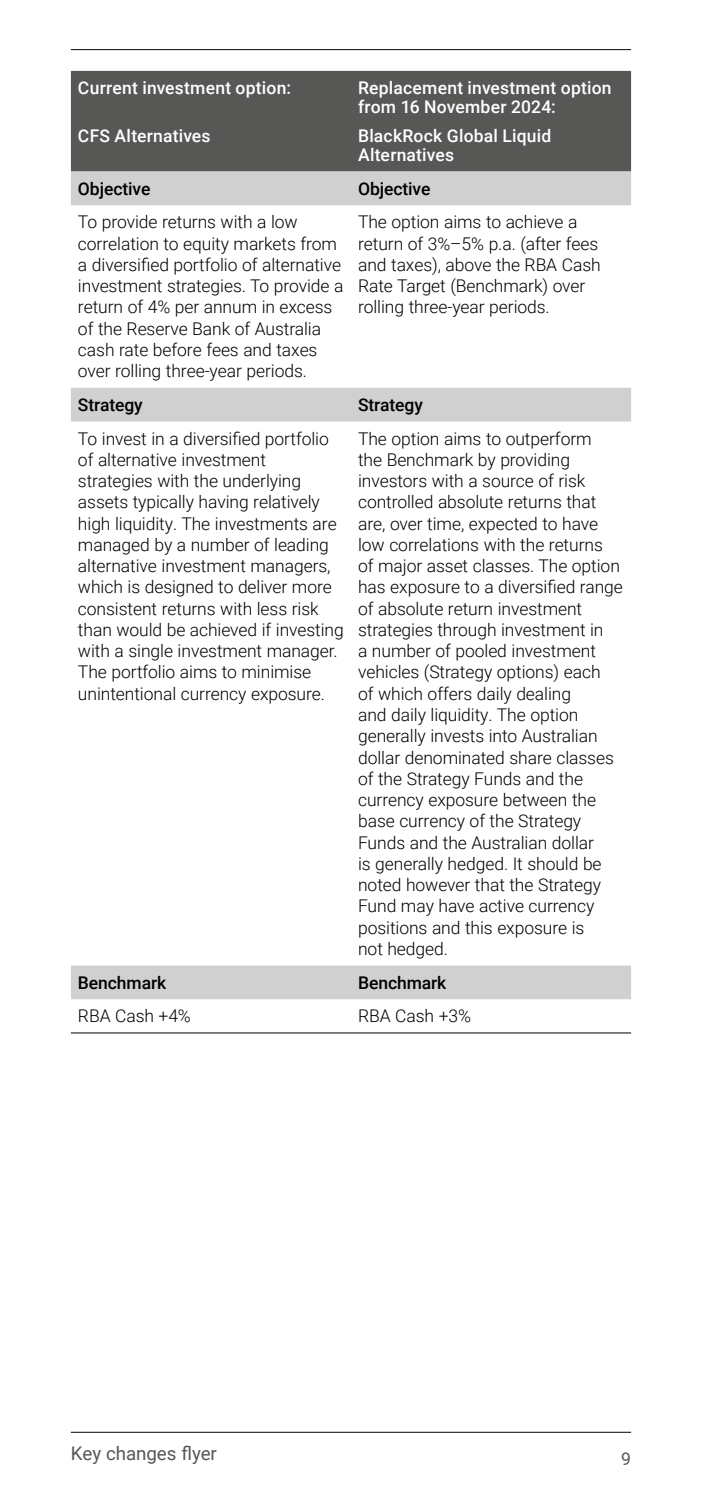
<style>
.page{position:relative;width:702px;height:1489px;background:#fff}
.page>*{position:absolute;margin:0;border:0;box-sizing:border-box;transform-origin:0 0}
.t1{font:18.75px "Roboto";letter-spacing:-.005em;color:#575756}
.KCF_09_Table_Body{font:300 17.5px/21.2px "Roboto";letter-spacing:-.005em;color:#000}
.KCF_09_Table_Col_Head{font:500 17.5px/18.8px "Roboto";letter-spacing:.01em;color:#fff}
.KCF_09_Table_Body_Medium{font:500 17.5px "Roboto";letter-spacing:-.005em;color:#000}
.t2{font:17.5px "Roboto";color:#575756}
</style>
<div class="page">
<hr style="left:71px;top:1431px;width:560px;height:1px;background:#000">
<hr style="left:71px;top:49px;width:560px;height:1px;background:#000">
<div style="left:71px;top:71px;width:560px;height:100px;background:#575756"></div>
<svg style="left:71px;top:171px;width:560px;height:828px"></svg>
<hr style="left:71px;top:1032px;width:280px;height:1px;background:#000">
<hr style="left:351px;top:1032px;width:280px;height:1px;background:#000">
<p class="KCF_09_Table_Col_Head" style="left:78px;top:78px;width:214px">Current investment option:</p>
<p class="KCF_09_Table_Col_Head" style="left:78px;top:126px;width:134px">CFS Alternatives</p>
<p class="KCF_09_Table_Col_Head" style="left:358px;top:78px;width:255px">Replacement investment option from 16 November 2024:</p>
<p class="KCF_09_Table_Col_Head" style="left:358px;top:126px;width:195px">BlackRock Global Liquid<br>Alternatives</p>
<p class="KCF_09_Table_Body_Medium" style="left:78px;top:176px;width:74px">Objective</p>
<p class="KCF_09_Table_Body_Medium" style="left:358px;top:176px;width:74px">Objective</p>
<p class="KCF_09_Table_Body" style="left:78px;top:211px;width:267px">To provide returns with a low correlation to equity markets from a diversified portfolio of alternative investment strategies. To provide a return of 4% per annum in excess of the Reserve Bank of Australia cash rate before fees and taxes over rolling three-year periods.</p>
<p class="KCF_09_Table_Body" style="left:358px;top:211px;width:244px">The option aims to achieve a return of 3%–5% p.a. (after fees and taxes), above the RBA Cash<br>Rate Target (Benchmark) over rolling three-year periods.</p>
<p class="KCF_09_Table_Body_Medium" style="left:78px;top:392px;width:66px">Strategy</p>
<p class="KCF_09_Table_Body_Medium" style="left:358px;top:392px;width:66px">Strategy</p>
<p class="KCF_09_Table_Body" style="left:78px;top:427px;width:267px">To invest in a diversified portfolio of alternative investment strategies with the underlying assets typically having relatively high liquidity. The investments are managed by a number of leading alternative investment managers, which is designed to deliver more consistent returns with less risk than would be achieved if investing with a single investment manager.<br>The portfolio aims to minimise unintentional currency exposure.</p>
<p class="KCF_09_Table_Body" style="left:358px;top:427px;width:266px">The option aims to outperform<br>the Benchmark by providing investors with a source of risk controlled absolute returns that are, over time, expected to have low correlations with the returns<br>of major asset classes. The option has exposure to a diversified range of absolute return investment strategies through investment in<br>a number of pooled investment vehicles (Strategy options) each<br>of which offers daily dealing<br>and daily liquidity. The option generally invests into Australian dollar denominated share classes of the Strategy Funds and the currency exposure between the base currency of the Strategy<br>Funds and the Australian dollar<br>is generally hedged. It should be noted however that the Strategy<br>Fund may have active currency positions and this exposure is<br>not hedged.</p>
<p class="KCF_09_Table_Body_Medium" style="left:78px;top:970px;width:90px">Benchmark</p>
<p class="KCF_09_Table_Body_Medium" style="left:358px;top:970px;width:90px">Benchmark</p>
<p class="KCF_09_Table_Body" style="left:78px;top:1004px;width:114px">RBA Cash +4%</p>
<p class="KCF_09_Table_Body" style="left:358px;top:1004px;width:114px">RBA Cash +3%</p>
<p class="t1" style="left:71px;top:1439px;width:147px">Key changes flyer</p>
<p class="t2" style="left:621px;top:1446px;width:11px">9</p>
</div>
